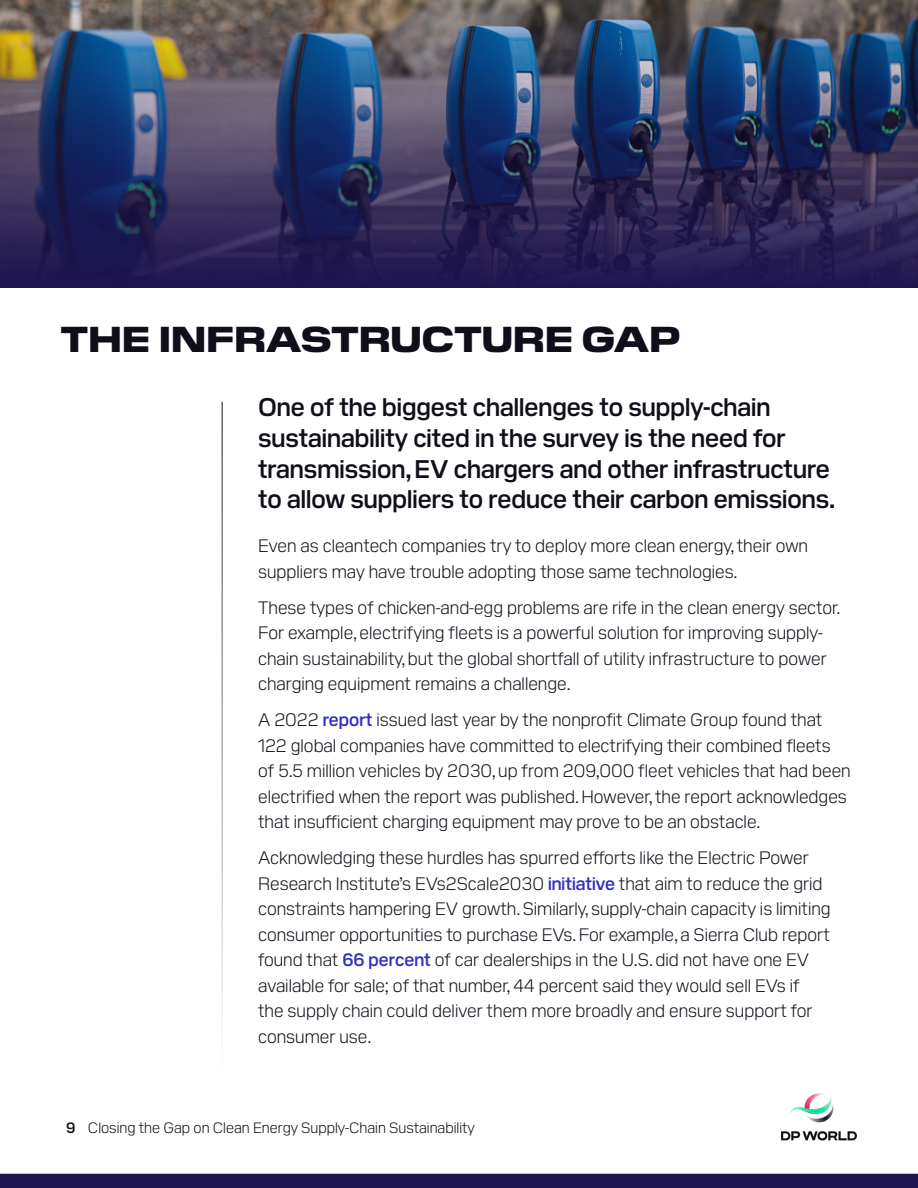
<style>
.page{position:relative;width:918px;height:1188px;background:#fff}
.page>*{position:absolute;margin:0;border:0;box-sizing:border-box;transform-origin:0 0}
.t1{font:800 36px "Pilat Wide";letter-spacing:.01em;color:#0f0f19}
.t2{font:600 25.5px/30.6px "Pilat";color:#0f0f19}
.t3{font:300 18px/25.5px "Pilat";color:#0f0f19}
.t4{font:300 15px "Pilat";color:#0f0f19}
.s1{font-weight:600;color:#3230be}
.s2{font-weight:600}
</style>
<div class="page">
<div style="left:0;top:1174px;width:918px;height:14px;background:#1e1450"></div>
<img style="left:781px;top:1093px;width:76px;height:48px">
<hr style="left:222px;top:402px;width:1px;height:671px;background:#0f0f19">
<img style="left:0;top:0;width:918px;height:287px">
<h1 class="t1" style="left:61px;top:313px;width:621px">THE INFRASTRUCTURE GAP</h1>
<h2 class="t2" style="left:258px;top:390px;width:579px">One of the biggest challenges to supply-chain sustainability cited in the survey is the need for transmission, EV chargers and other infrastructure to allow suppliers to reduce their carbon emissions.</h2>
<p class="t3" style="left:258px;top:531px;width:551px">Even as cleantech companies try to deploy more clean energy, their own suppliers may have trouble adopting those same technologies.</p>
<p class="t3" style="left:258px;top:593px;width:584px">These types of chicken-and-egg problems are rife in the clean energy sector.<br>For example, electrifying fleets is a powerful solution for improving supply&shy;chain sustainability, but the global shortfall of utility infrastructure to power charging equipment remains a challenge.</p>
<p class="t3" style="left:258px;top:705px;width:594px">A 2022 <span class="s1">report</span> issued last year by the nonprofit Climate Group found that 122 global companies have committed to electrifying their combined fleets of 5.5 million vehicles by 2030, up from 209,000 fleet vehicles that had been electrified when the report was published. However, the report acknowledges that insufficient charging equipment may prove to be an obstacle.</p>
<p class="t3" style="left:258px;top:843px;width:574px">Acknowledging these hurdles has spurred efforts like the Electric Power Research Institute’s EVs2Scale2030 <span class="s1">initiative</span> that aim to reduce the grid constraints hampering EV growth. Similarly, supply-chain capacity is limiting consumer opportunities to purchase EVs. For example, a Sierra Club report found that <span class="s1">66 percent</span> of car dealerships in the U.S. did not have one EV available for sale; of that number, 44 percent said they would sell EVs if<br>the supply chain could deliver them more broadly and ensure support for consumer use.</p>
<p class="t4" style="left:66px;top:1116px;width:410px"><span class="s2">9</span> Closing the Gap on Clean Energy Supply-Chain Sustainability</p>
</div>
